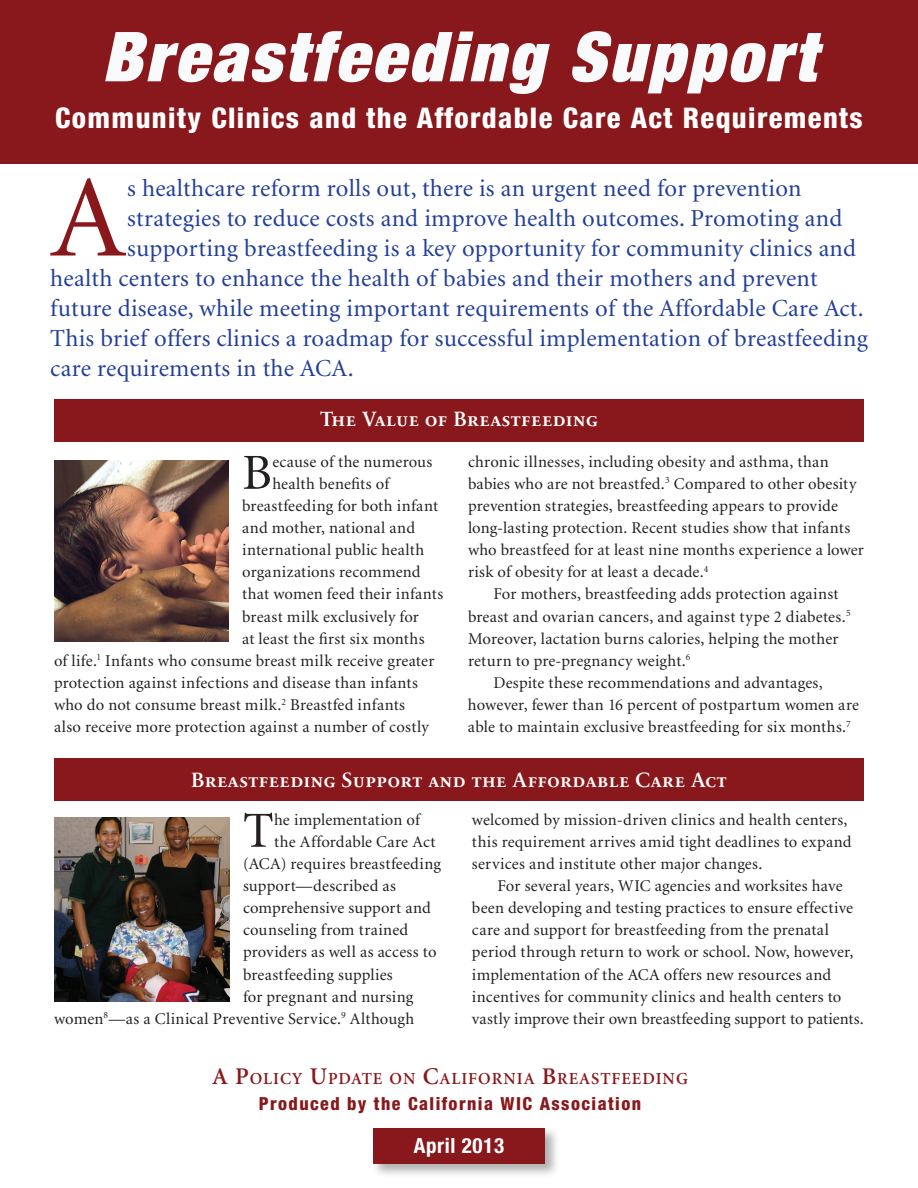
<style>
.page{position:relative;width:918px;height:1188px;background:#fff}
.page>*{position:absolute;margin:0;border:0;box-sizing:border-box;transform-origin:0 0}
.t1{font:116.7px "Minion";color:#88181b}
.t2{font:italic 900 expanded 69px "Helvetica Neue LT";letter-spacing:.05em;color:#f9fafc}
.Body_Text{font:50.55px "Minion";color:#231f20}
.t3{font:800 condensed 28.5px "Helvetica Neue LT";letter-spacing:.05em;color:#fff}
.t4{font:24.45px/30px "Minion";letter-spacing:.01em;color:#223f99}
.t5{font:21px "Sabon Next LT Demi SC";letter-spacing:.02em;color:#fff}
.t6{font:700 condensed 21px "Helvetica Neue LT";letter-spacing:.03em;color:#fff}
.t7{font:800 condensed 18px "Helvetica Neue LT";letter-spacing:.08em;color:#88181b}
.t8{font:600 16.8px "Minion";letter-spacing:.055em;color:#88181b}
.Body_Text-2{font:16.5px/22.2px "Minion";letter-spacing:.015em;color:#231f20}
.s1{font-size:24px}
</style>
<div class="page">
<div style="left:0;top:0;width:918px;height:163px;background:#88181b"></div>
<div style="left:371px;top:1126px;width:189px;height:52px;background:#231f20;opacity:.35"></div>
<div style="left:373px;top:1128px;width:172px;height:36px;background:#88181b"></div>
<div style="left:54px;top:399px;width:810px;height:42px;background:#88181b"></div>
<div style="left:54px;top:758px;width:810px;height:43px;background:#88181b"></div>
<img style="left:54px;top:461px;width:175px;height:181px">
<img style="left:54px;top:818px;width:176px;height:184px">
<p class="t2" style="left:102px;top:13px;width:715px">Breastfeeding Support</p>
<p class="t3" style="left:55px;top:100px;width:809px">Community Clinics and the Affordable Care Act Requirements</p>
<p class="t1" style="left:50px;top:161px;width:77px">A</p>
<p class="t4" style="left:127px;top:174px;width:676px">s healthcare reform rolls out, there is an urgent need for prevention</p>
<p class="t4" style="left:127px;top:204px;width:717px">strategies to reduce costs and improve health outcomes. Promoting and</p>
<p class="t4" style="left:127px;top:234px;width:731px">supporting breastfeeding is a key opportunity for community clinics and</p>
<p class="t4" style="left:50px;top:264px;width:769px">health centers to enhance the health of babies and their mothers and prevent</p>
<p class="t4" style="left:50px;top:294px;width:815px">future disease, while meeting important requirements of the Affordable Care Act.</p>
<p class="t4" style="left:50px;top:324px;width:819px">This brief offers clinics a roadmap for successful implementation of breastfeeding care requirements in the ACA.</p>
<p class="t5" style="left:320px;top:407px;width:279px">The Value of Breastfeeding</p>
<p class="Body_Text-2" style="left:468px;top:451px;width:398px">chronic illnesses, including obesity and asthma, than babies who are not breastfed.<sup>3</sup> Compared to other obesity prevention strategies, breastfeeding appears to provide long-lasting protection. Recent studies show that infants who breastfeed for at least nine months experience a lower risk of obesity for at least a decade.<sup>4</sup></p>
<p class="Body_Text-2" style="left:493px;top:584px;width:347px">For mothers, breastfeeding adds protection against</p>
<p class="Body_Text-2" style="left:468px;top:606px;width:384px">breast and ovarian cancers, and against type 2 diabetes.<sup>5</sup></p>
<p class="Body_Text-2" style="left:468px;top:628px;width:372px">Moreover, lactation burns calories, helping the mother</p>
<p class="Body_Text-2" style="left:468px;top:650px;width:224px">return to pre-pregnancy weight.<sup>6</sup></p>
<p class="Body_Text-2" style="left:493px;top:672px;width:331px">Despite these recommendations and advantages,</p>
<p class="Body_Text-2" style="left:468px;top:694px;width:393px">however, fewer than 16 percent of postpartum women are</p>
<p class="Body_Text-2" style="left:468px;top:716px;width:384px">able to maintain exclusive breastfeeding for six months.<sup>7</sup></p>
<p class="t5" style="left:191px;top:767px;width:537px">Breastfeeding Support and the Affordable Care Act</p>
<p class="Body_Text" style="left:243px;top:806px;width:32px">T</p>
<p class="Body_Text-2" style="left:274px;top:809px;width:147px">he implementation of</p>
<p class="Body_Text" style="left:242px;top:448px;width:31px">B</p>
<p class="Body_Text-2" style="left:272px;top:451px;width:162px">ecause of the numerous</p>
<p class="Body_Text-2" style="left:272px;top:473px;width:118px">health benefits of</p>
<p class="Body_Text-2" style="left:242px;top:495px;width:197px">breastfeeding for both infant</p>
<p class="Body_Text-2" style="left:242px;top:517px;width:174px">and mother, national and</p>
<p class="Body_Text-2" style="left:242px;top:539px;width:184px">international public health</p>
<p class="Body_Text-2" style="left:242px;top:562px;width:180px">organizations recommend</p>
<p class="Body_Text-2" style="left:242px;top:584px;width:203px">that women feed their infants</p>
<p class="Body_Text-2" style="left:242px;top:606px;width:178px">breast milk exclusively for</p>
<p class="Body_Text-2" style="left:242px;top:628px;width:184px">at least the first six months</p>
<p class="Body_Text-2" style="left:54px;top:650px;width:382px">of life.<sup>1</sup> Infants who consume breast milk receive greater</p>
<p class="Body_Text-2" style="left:54px;top:672px;width:365px">protection against infections and disease than infants</p>
<p class="Body_Text-2" style="left:54px;top:694px;width:353px">who do not consume breast milk.<sup>2</sup> Breastfed infants</p>
<p class="Body_Text-2" style="left:54px;top:716px;width:376px">also receive more protection against a number of costly</p>
<p class="Body_Text-2" style="left:472px;top:809px;width:381px">welcomed by mission-driven clinics and health centers, this requirement arrives amid tight deadlines to expand services and institute other major changes.</p>
<p class="Body_Text-2" style="left:472px;top:875px;width:393px;text-indent:25px">For several years, WIC agencies and worksites have been developing and testing practices to ensure effective care and support for breastfeeding from the prenatal period through return to work or school. Now, however, implementation of the ACA offers new resources and incentives for community clinics and health centers to vastly improve their own breastfeeding support to patients.</p>
<p class="Body_Text-2" style="left:274px;top:831px;width:163px">the Affordable Care Act</p>
<p class="Body_Text-2" style="left:243px;top:853px;width:200px">(ACA) requires breastfeeding</p>
<p class="Body_Text-2" style="left:243px;top:875px;width:155px">support—described as</p>
<p class="Body_Text-2" style="left:243px;top:897px;width:190px">comprehensive support and</p>
<p class="Body_Text-2" style="left:243px;top:919px;width:167px">counseling from trained</p>
<p class="Body_Text-2" style="left:243px;top:942px;width:195px">providers as well as access to</p>
<p class="Body_Text-2" style="left:243px;top:964px;width:151px">breastfeeding supplies</p>
<p class="Body_Text-2" style="left:243px;top:986px;width:172px">for pregnant and nursing</p>
<p class="Body_Text-2" style="left:54px;top:1008px;width:362px">women<sup>8</sup>—as a Clinical Preventive Service.<sup>9</sup> Although</p>
<p class="t8" style="left:212px;top:1070px;width:477px"><span class="s1">A P</span>OLICY <span class="s1">U</span>PDATE ON <span class="s1">C</span>ALIFORNIA <span class="s1">B</span>REASTFEEDING</p>
<p class="t7" style="left:259px;top:1092px;width:384px">Produced by the California WIC Association</p>
<p class="t6" style="left:414px;top:1133px;width:92px">April 2013</p>
</div>
